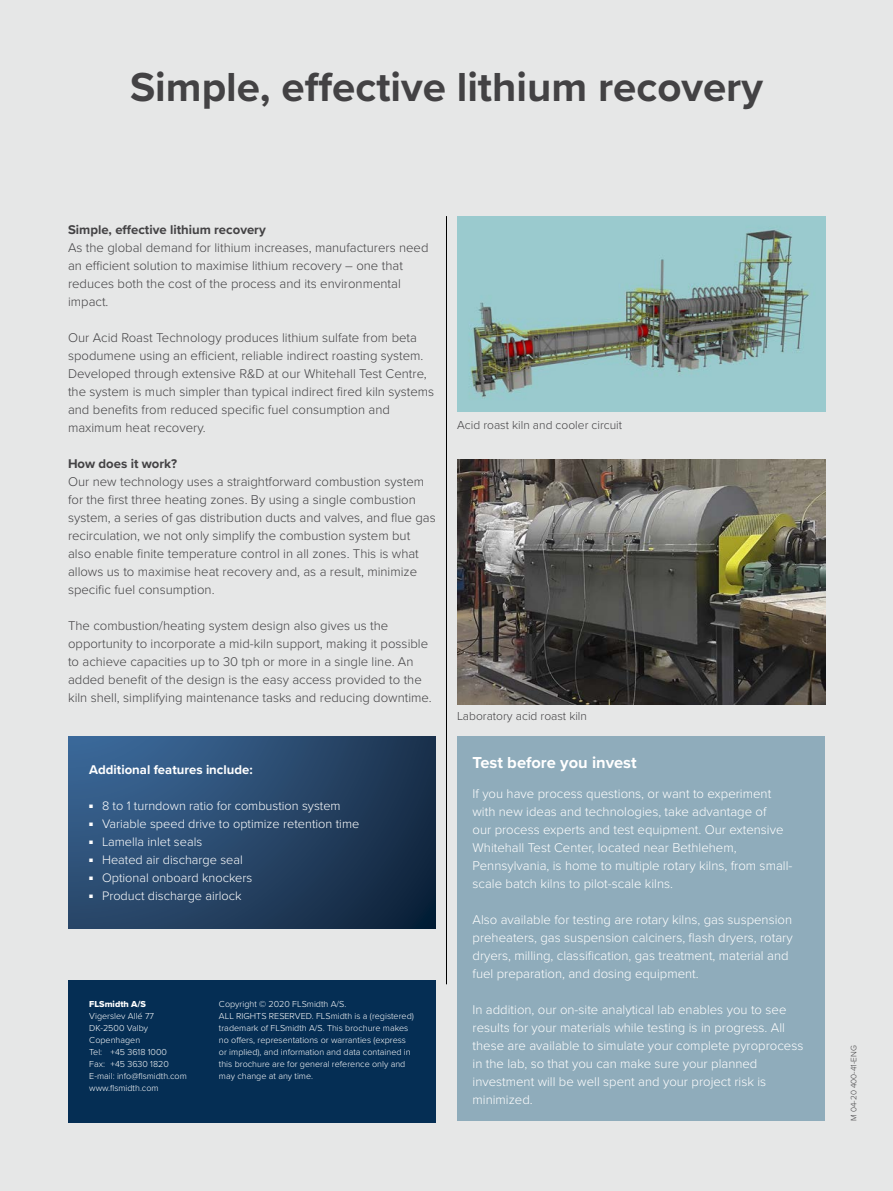
<style>
.page{position:relative;width:893px;height:1191px;background:#e6e7e7}
.page>*{position:absolute;margin:0;border:0;box-sizing:border-box;transform-origin:0 0}
.Heading{font:700 42px "Proxima Nova";color:#434244}
.Table{font:700 16.5px "Proxima Nova";color:#fff}
.Bullets{font:300 13.2px/18px "Proxima Nova";color:#434244}
.Table-2{font:300 13.2px/18px "Proxima Nova";color:#fff}
.Bullets-2{font:700 13.2px "Proxima Nova";color:#434244}
.Bullets-3{font:700 13.2px "Proxima Nova";color:#fff}
.t1{font:300 12.75px "Proxima Nova";color:#fff}
.t2{font:300 12px "Proxima Nova";color:#434244}
.Contact_info_neg{font:300 9px/12px "Proxima Nova";color:#fff}
.Contact_info_neg-2{font:9px "Proxima Nova Extrabld";color:#fff}
.t3{font:300 8.25px "Proxima Nova";color:#434244}
</style>
<div class="page">
<div style="left:68px;top:980px;width:368px;height:143px;background:#052e54"></div>
<hr style="left:446px;top:216px;width:1px;height:768px;background:#000">
<div style="left:457px;top:736px;width:368px;height:384px;background:#8facbb"></div>
<img style="left:457px;top:216px;width:368px;height:196px">
<img style="left:457px;top:460px;width:368px;height:244px">
<svg style="left:68px;top:736px;width:368px;height:192px;background:#264568"></svg>
<p class="Heading" style="left:130px;top:56px;width:634px">Simple, effective lithium recovery</p>
<p class="Bullets-2" style="left:68px;top:220px;width:199px">Simple, effective lithium recovery</p>
<p class="Bullets" style="left:68px;top:238px;width:362px">As the global demand for lithium increases, manufacturers need an efficient solution to maximise lithium recovery – one that reduces both the cost of the process and its environmental impact.</p>
<p class="Bullets" style="left:68px;top:328px;width:368px">Our Acid Roast Technology produces lithium sulfate from beta spodumene using an efficient, reliable indirect roasting system.<br>Developed through extensive R&amp;D at our Whitehall Test Centre, the system is much simpler than typical indirect fired kiln systems and benefits from reduced specific fuel consumption and maximum heat recovery.</p>
<p class="Bullets-2" style="left:68px;top:454px;width:111px">How does it work?</p>
<p class="Bullets" style="left:68px;top:472px;width:369px">Our new technology uses a straightforward combustion system for the first three heating zones. By using a single combustion system, a series of gas distribution ducts and valves, and flue gas recirculation, we not only simplify the combustion system but also enable finite temperature control in all zones. This is what allows us to maximise heat recovery and, as a result, minimize specific fuel consumption.</p>
<p class="Bullets" style="left:68px;top:616px;width:365px">The combustion/heating system design also gives us the opportunity to incorporate a mid-kiln support, making it possible to achieve capacities up to 30 tph or more in a single line. An added benefit of the design is the easy access provided to the kiln shell, simplifying maintenance tasks and reducing downtime.</p>
<p class="Bullets-3" style="left:89px;top:760px;width:165px">Additional features include:</p>
<p class="t1" style="left:89px;top:796px;width:253px"><sup>■</sup> 8 to 1 turndown ratio for combustion system</p>
<p class="t1" style="left:89px;top:814px;width:271px"><sup>■</sup> Variable speed drive to optimize retention time</p>
<p class="t1" style="left:89px;top:832px;width:114px"><sup>■</sup> Lamella inlet seals</p>
<p class="t1" style="left:89px;top:850px;width:155px"><sup>■</sup> Heated air discharge seal</p>
<p class="t1" style="left:89px;top:868px;width:165px"><sup>■</sup> Optional onboard knockers</p>
<p class="t1" style="left:89px;top:886px;width:154px"><sup>■</sup> Product discharge airlock</p>
<p class="Contact_info_neg-2" style="left:89px;top:997px;width:58px">FLSmidth A/S</p>
<p class="Contact_info_neg" style="left:89px;top:1009px;width:66px">Vigerslev Allé 77</p>
<p class="Contact_info_neg" style="left:89px;top:1021px;width:60px">DK-2500 Valby</p>
<p class="Contact_info_neg" style="left:89px;top:1033px;width:52px">Copenhagen</p>
<p class="Contact_info_neg" style="left:89px;top:1045px;width:79px">Tel: +45 3618 1000</p>
<p class="Contact_info_neg" style="left:89px;top:1057px;width:81px">Fax: +45 3630 1820</p>
<p class="Contact_info_neg" style="left:89px;top:1069px;width:99px">E-mail: info@flsmidth.com</p>
<p class="Contact_info_neg" style="left:89px;top:1081px;width:71px">www.flsmidth.com</p>
<p class="Contact_info_neg" style="left:219px;top:997px;width:196px">Copyright © 2020 FLSmidth A/S.<br>ALL RIGHTS RESERVED. FLSmidth is a (registered) trademark of FLSmidth A/S. This brochure makes no offers, representations or warranties (express or implied), and information and data contained in this brochure are for general reference only and may change at any time.</p>
<p class="t2" style="left:457px;top:416px;width:167px">Acid roast kiln and cooler circuit</p>
<p class="t2" style="left:457px;top:707px;width:131px">Laboratory acid roast kiln</p>
<p class="Table" style="left:472px;top:750px;width:166px">Test before you invest</p>
<p class="Table-2" style="left:472px;top:784px;width:321px">If you have process questions, or want to experiment with new ideas and technologies, take advantage of<br>our process experts and test equipment. Our extensive Whitehall Test Center, located near Bethlehem, Pennsylvania, is home to multiple rotary kilns, from small&shy;scale batch kilns to pilot-scale kilns.</p>
<p class="Table-2" style="left:472px;top:910px;width:322px">Also available for testing are rotary kilns, gas suspension preheaters, gas suspension calciners, flash dryers, rotary dryers, milling, classification, gas treatment, material and fuel preparation, and dosing equipment.</p>
<p class="Table-2" style="left:472px;top:1000px;width:332px">In addition, our on-site analytical lab enables you to see results for your materials while testing is in progress. All these are available to simulate your complete pyroprocess in the lab, so that you can make sure your planned investment will be well spent and your project risk is minimized.</p>
<p class="t3" style="left:847px;top:1120px;width:77px;rotate:-90deg">M 04-20 400-41-ENG</p>
</div>
